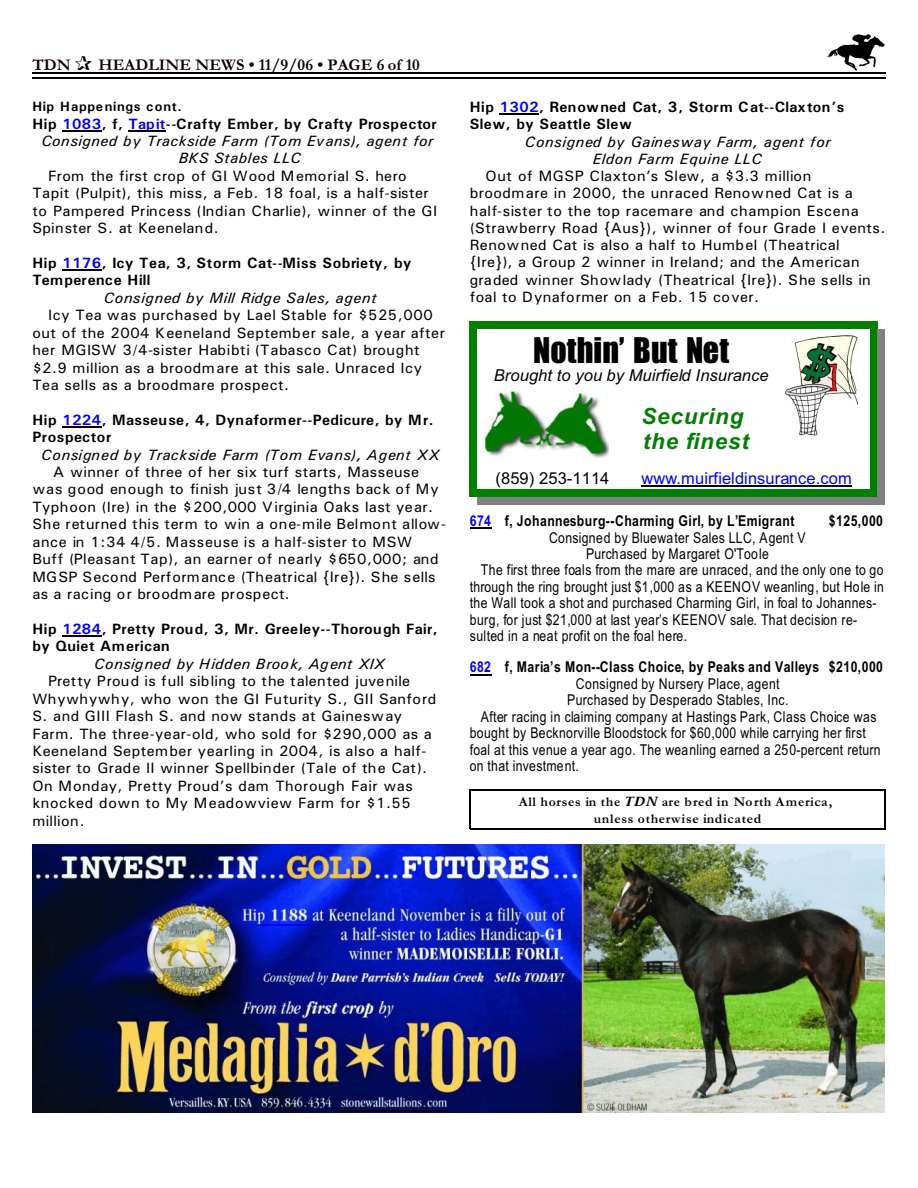
<style>
.page{position:relative;width:918px;height:1188px;background:#fff}
.page>*{position:absolute;margin:0;border:0;box-sizing:border-box;transform-origin:0 0}
.t1{font:36px "Billboard";color:#000}
.t2{font:italic 700 22.35px/25px "Arial";letter-spacing:.04em;color:#008000}
.t3{font:700 16.5px "Garamond";letter-spacing:.005em;color:#0f0000}
.t4{font:italic 16.5px "Arial";letter-spacing:.005em;color:#000}
.t5{font:16.5px "Arial";letter-spacing:.005em;color:#00f}
.t6{font:16.5px "Arial";letter-spacing:.005em;color:#000}
.t7{font:15px/17.4px "Univers";letter-spacing:.03em;color:#000}
.t8{font:15px "Arial Narrow";letter-spacing:.025em;color:#000}
.t9{font:700 15px/17.2px "Univers";letter-spacing:.03em;color:#000}
.t10{font:italic 15px/17.2px "Univers";letter-spacing:.03em;color:#000;text-align:center}
.t11{font:700 15px "Arial Narrow";letter-spacing:.03em;color:#000}
.t12{font:italic 15px "Univers";letter-spacing:.055em;color:#000}
.t13{font:italic 15px "Univers";letter-spacing:.01em;color:#000}
.t14{font:700 13.5px/17px "Garamond";letter-spacing:.055em;color:#000;text-align:center}
.t15{font:700 13.5px "Univers";letter-spacing:.045em;color:#000}
.s1{color:#001400}
.s2{color:#00f}
.s3{font-style:italic}
</style>
<div class="page">
<img style="left:826px;top:34px;width:59px;height:36px">
<hr style="left:32px;top:72px;width:853px;height:1px;background:#000">
<hr style="left:32px;top:77px;width:853px;height:2px;background:#000">
<hr style="left:62px;top:130px;width:40px;height:1px;background:#000">
<hr style="left:129px;top:130px;width:37px;height:1px;background:#000">
<hr style="left:62px;top:270px;width:40px;height:1px;background:#000">
<hr style="left:62px;top:426px;width:40px;height:2px;background:#000">
<hr style="left:62px;top:636px;width:40px;height:1px;background:#000">
<hr style="left:500px;top:114px;width:39px;height:1px;background:#000">
<svg style="left:470px;top:528px;width:21px;height:1px"></svg>
<svg style="left:470px;top:674px;width:21px;height:1px"></svg>
<img style="left:32px;top:844px;width:852px;height:269px">
<hr style="left:340px;top:1111px;width:108px;height:1px;background:#000">
<hr style="left:259px;top:925px;width:51px;height:1px;background:#00f">
<img style="left:480px;top:389px;width:128px;height:69px">
<hr style="left:642px;top:486px;width:210px;height:1px;background:#000">
<img style="left:785px;top:335px;width:73px;height:101px">
<div style="left:470px;top:321px;width:7px;height:176px;background:#008000"></div>
<div style="left:870px;top:321px;width:7px;height:176px;background:#008000"></div>
<div style="left:470px;top:321px;width:407px;height:7px;background:#008000"></div>
<div style="left:470px;top:490px;width:407px;height:7px;background:#008000"></div>
<div style="left:877px;top:329px;width:8px;height:176px;background:#808080"></div>
<div style="left:478px;top:497px;width:407px;height:8px;background:#808080"></div>
<hr style="left:470px;top:789px;width:1px;height:40px;background:#000">
<hr style="left:884px;top:789px;width:1px;height:40px;background:#000">
<hr style="left:470px;top:789px;width:415px;height:2px;background:#000">
<hr style="left:470px;top:828px;width:415px;height:2px;background:#000">
<p class="t3" style="left:32px;top:59px;width:40px">TDN</p>
<p class="t3" style="left:98px;top:59px;width:323px">HEADLINE NEWS • 11/9/06 • PAGE 6 of <span class="s1">10</span></p>
<p class="t15" style="left:32px;top:102px;width:151px">Hip Happenings cont.</p>
<p class="t9" style="left:32px;top:116px;width:406px">Hip <span class="s2">1083</span>, f, <span class="s2">Tapit</span>--Crafty Ember, by Crafty Prospector</p>
<p class="t10" style="left:41px;top:134px;width:394px">Consigned by Trackside Farm (Tom Evans), agent for</p>
<p class="t10" style="left:179px;top:151px;width:124px">BKS Stables LLC</p>
<p class="t7" style="left:32px;top:168px;width:407px;text-indent:16px">From the first crop of GI Wood Memorial S. hero Tapit (Pulpit), this miss, a Feb. 18 foal, is a half-sister to Pampered Princess (Indian Charlie), winner of the GI Spinster S. at Keeneland.</p>
<p class="t9" style="left:32px;top:256px;width:381px">Hip <span class="s2">1176</span>, Icy Tea, 3, Storm Cat--Miss Sobriety, by<br>Temperence Hill</p>
<p class="t10" style="left:104px;top:290px;width:275px">Consigned by Mill Ridge Sales, agent</p>
<p class="t7" style="left:32px;top:308px;width:414px;text-indent:16px">Icy Tea was purchased by Lael Stable for $525,000 out of the 2004 Keeneland September sale, a year after her MGISW 3/4-sister Habibti (Tabasco Cat) brought $2.9 million as a broodmare at this sale. Unraced Icy Tea sells as a broodmare prospect.</p>
<p class="t9" style="left:32px;top:412px;width:403px">Hip <span class="s2">1224</span>, Masseuse, 4, Dynaformer--Pedicure, by Mr.<br>Prospector</p>
<p class="t12" style="left:41px;top:449px;width:400px">Consigned by Trackside Farm (Tom Evans), Agent XX</p>
<p class="t7" style="left:32px;top:464px;width:415px;text-indent:21px">A winner of three of her six turf starts, Masseuse was good enough to finish just 3/4 lengths back of My Typhoon (Ire) in the $200,000 Virginia Oaks last year.<br>She returned this term to win a one-mile Belmont allow&shy;ance in 1:34 4/5. Masseuse is a half-sister to MSW Buff (Pleasant Tap), an earner of nearly $650,000; and MGSP Second Performance (Theatrical {Ire}). She sells as a racing or broodmare prospect.</p>
<p class="t9" style="left:32px;top:622px;width:407px">Hip <span class="s2">1284</span>, Pretty Proud, 3, Mr. Greeley--Thorough Fair, by Quiet American</p>
<p class="t13" style="left:94px;top:658px;width:292px">Consigned by Hidden Brook, Agent XIX</p>
<p class="t7" style="left:32px;top:674px;width:406px;text-indent:16px">Pretty Proud is full sibling to the talented juvenile Whywhywhy, who won the GI Futurity S., GII Sanford S. and GIII Flash S. and now stands at Gainesway Farm. The three-year-old, who sold for $290,000 as a Keeneland September yearling in 2004, is also a half&shy;sister to Grade II winner Spellbinder (Tale of the Cat).<br>On Monday, Pretty Proud’s dam Thorough Fair was knocked down to My Meadowview Farm for $1.55 million.</p>
<p class="t9" style="left:470px;top:100px;width:376px">Hip <span class="s2">1302</span>, Renowned Cat, 3, Storm Cat--Claxton’s<br>Slew, by Seattle Slew</p>
<p class="t10" style="left:525px;top:134px;width:308px">Consigned by Gainesway Farm, agent for<br>Eldon Farm Equine LLC</p>
<p class="t7" style="left:470px;top:169px;width:417px;text-indent:16px">Out of MGSP Claxton’s Slew, a $3.3 million broodmare in 2000, the unraced Renowned Cat is a half-sister to the top racemare and champion Escena (Strawberry Road {Aus}), winner of four Grade I events.<br>Renowned Cat is also a half to Humbel (Theatrical {Ire}), a Group 2 winner in Ireland; and the American graded winner Showlady (Theatrical {Ire}). She sells in foal to Dynaformer on a Feb. 15 cover.</p>
<h1 class="t1" style="left:533px;top:331px;width:197px">Nothin’ But Net</h1>
<p class="t4" style="left:494px;top:369px;width:276px">Brought to you by Muirfield Insurance</p>
<h2 class="t2" style="left:641px;top:406px;width:109px">Securing the finest</h2>
<p class="t6" style="left:496px;top:472px;width:115px">(859) 253-1114</p>
<p class="t5" style="left:642px;top:472px;width:212px">www.muirfieldinsurance.com</p>
<p class="t11" style="left:470px;top:515px;width:326px"><span class="s2">674</span> f, Johannesburg--Charming Girl, by L’Emigrant</p>
<p class="t11" style="left:829px;top:515px;width:56px">$125,000</p>
<p class="t8" style="left:549px;top:532px;width:258px">Consigned by Bluewater Sales LLC, Agent V</p>
<p class="t8" style="left:586px;top:548px;width:184px">Purchased by Margaret O'Toole</p>
<p class="t8" style="left:481px;top:565px;width:404px">The first three foals from the mare are unraced, and the only one to go</p>
<p class="t8" style="left:470px;top:581px;width:416px">through the ring brought just $1,000 as a KEENOV weanling, but Hole in</p>
<p class="t8" style="left:470px;top:597px;width:408px">the Wall took a shot and purchased Charming Girl, in foal to Johannes-</p>
<p class="t8" style="left:470px;top:614px;width:389px">burg, for just $21,000 at last year’s KEENOV sale. That decision re-</p>
<p class="t8" style="left:470px;top:630px;width:219px">sulted in a neat profit on the foal here.</p>
<p class="t11" style="left:470px;top:662px;width:415px"><span class="s2">682</span> f, Maria’s Mon--Class Choice, by Peaks and Valleys $210,000</p>
<p class="t8" style="left:576px;top:678px;width:205px">Consigned by Nursery Place, agent</p>
<p class="t8" style="left:567px;top:694px;width:223px">Purchased by Desperado Stables, Inc.</p>
<p class="t8" style="left:481px;top:711px;width:397px">After racing in claiming company at Hastings Park, Class Choice was</p>
<p class="t8" style="left:470px;top:727px;width:398px">bought by Becknorville Bloodstock for $60,000 while carrying her first</p>
<p class="t8" style="left:470px;top:744px;width:412px">foal at this venue a year ago. The weanling earned a 250-percent return</p>
<p class="t8" style="left:470px;top:760px;width:111px">on that investment.</p>
<p class="t14" style="left:519px;top:795px;width:315px">All horses in the <span class="s3">TDN</span> are bred in North America, unless otherwise indicated</p>
</div>
